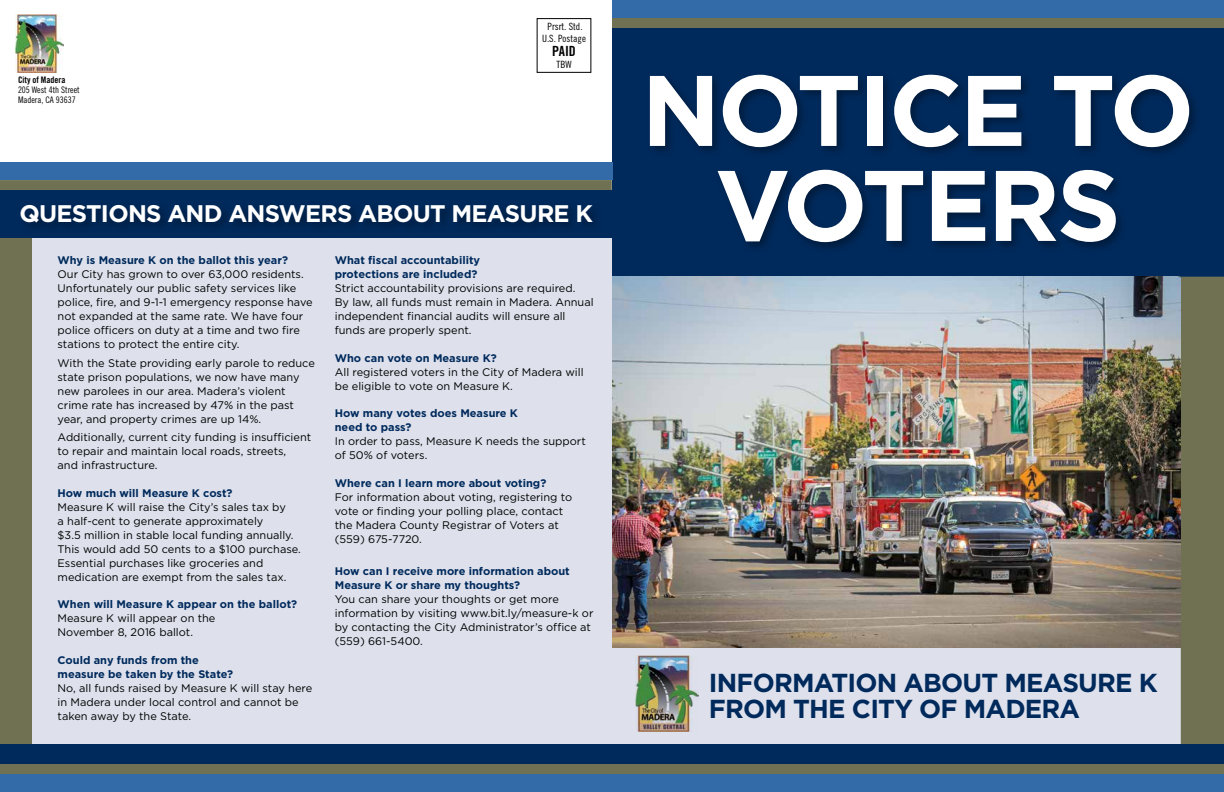
<style>
.page{position:relative;width:1224px;height:792px;background:#fff}
.page>*{position:absolute;margin:0;border:0;box-sizing:border-box;transform-origin:0 0}
.t1{font:700 100px/95px "Gotham";letter-spacing:-.03em;color:#fff;text-align:center}
.t2{font:700 26px/26px "Gotham";letter-spacing:-.03em;color:#002a5c}
.t3{font:700 24px "Gotham";letter-spacing:-.03em;color:#fff}
.t4{font:14px "Trade Gothic Bold Cond Twenty";color:#000}
.t5{font:11px/14px "Gotham";color:#000}
.t6{font:700 11px/14px "Gotham";color:#002a5c}
.t7{font:10px/12px "Trade Gothic Cond Eighteen";color:#000;text-align:center}
.t8{font:9px/10px "Trade Gothic Cond Eighteen";color:#000}
.t9{font:9px "Trade Gothic Bold Cond Twenty";color:#000}
</style>
<div class="page">
<div style="left:0;top:238px;width:1224px;height:506px;background:#dee1ec"></div>
<div style="left:0;top:744px;width:612px;height:20px;background:#002a5c"></div>
<div style="left:612px;top:23px;width:612px;height:619px;background:#002a5c"></div>
<div style="left:647px;top:72px;width:554px;height:182px;background:#000;opacity:.35"></div>
<img style="left:15px;top:15px;width:48px;height:57px">
<img style="left:635px;top:656px;width:64px;height:76px">
<div style="left:612px;top:0;width:612px;height:18px;background:#336ba9"></div>
<div style="left:0;top:774px;width:1224px;height:18px;background:#336ba9"></div>
<div style="left:612px;top:18px;width:612px;height:10px;background:#707052"></div>
<div style="left:0;top:162px;width:612px;height:18px;background:#336ba9"></div>
<div style="left:0;top:180px;width:612px;height:10px;background:#707052"></div>
<div style="left:0;top:764px;width:1224px;height:10px;background:#707052"></div>
<div style="left:1181px;top:277px;width:43px;height:467px;background:#707052"></div>
<div style="left:0;top:238px;width:32px;height:506px;background:#707052"></div>
<img style="left:612px;top:277px;width:569px;height:371px">
<div style="left:612px;top:744px;width:612px;height:20px;background:#002a5c"></div>
<div style="left:0;top:190px;width:612px;height:48px;background:#002a5c"></div>
<div style="left:18px;top:202px;width:586px;height:32px;background:#002653"></div>
<p class="t9" style="left:18px;top:75px;width:49px">City of Madera</p>
<p class="t8" style="left:18px;top:85px;width:63px">205 West 4th Street<br>Madera, CA 93637</p>
<p class="t7" style="left:542px;top:20px;width:45px">Prsrt. Std.<br>U.S. Postage</p>
<p class="t4" style="left:552px;top:43px;width:25px">PAID</p>
<p class="t7" style="left:557px;top:58px;width:17px">TBW</p>
<h3 class="t3" style="left:19px;top:200px;width:575px">QUESTIONS AND ANSWERS ABOUT MEASURE K</h3>
<p class="t6" style="left:58px;top:253px;width:232px">Why is Measure K on the ballot this year?</p>
<p class="t5" style="left:58px;top:267px;width:257px">Our City has grown to over 63,000 residents.<br>Unfortunately our public safety services like police, fire, and 9-1-1 emergency response have not expanded at the same rate. We have four police officers on duty at a time and two fire stations to protect the entire city.</p>
<p class="t5" style="left:58px;top:356px;width:259px">With the State providing early parole to reduce state prison populations, we now have many new parolees in our area. Madera’s violent crime rate has increased by 47% in the past year, and property crimes are up 14%.</p>
<p class="t5" style="left:58px;top:430px;width:255px">Additionally, current city funding is insufficient to repair and maintain local roads, streets,<br>and infrastructure.</p>
<p class="t6" style="left:58px;top:485px;width:177px">How much will Measure K cost?</p>
<p class="t5" style="left:58px;top:500px;width:245px">Measure K will raise the City’s sales tax by<br>a half-cent to generate approximately<br>$3.5 million in stable local funding annually.<br>This would add 50 cents to a $100 purchase.<br>Essential purchases like groceries and medication are exempt from the sales tax.</p>
<p class="t6" style="left:58px;top:597px;width:241px">When will Measure K appear on the ballot?</p>
<p class="t5" style="left:58px;top:611px;width:159px">Measure K will appear on the<br>November 8, 2016 ballot.</p>
<p class="t6" style="left:58px;top:652px;width:177px">Could any funds from the measure be taken by the State?</p>
<p class="t5" style="left:58px;top:681px;width:256px">No, all funds raised by Measure K will stay here in Madera under local control and cannot be taken away by the State.</p>
<p class="t6" style="left:335px;top:253px;width:147px">What fiscal accountability protections are included?</p>
<p class="t5" style="left:335px;top:281px;width:260px">Strict accountability provisions are required.<br>By law, all funds must remain in Madera. Annual independent financial audits will ensure all funds are properly spent.</p>
<p class="t6" style="left:335px;top:351px;width:163px">Who can vote on Measure K?</p>
<p class="t5" style="left:335px;top:365px;width:250px">All registered voters in the City of Madera will be eligible to vote on Measure K.</p>
<p class="t6" style="left:335px;top:406px;width:185px">How many votes does Measure K need to pass?</p>
<p class="t5" style="left:335px;top:434px;width:253px">In order to pass, Measure K needs the support of 50% of voters.</p>
<p class="t6" style="left:335px;top:476px;width:213px">Where can I learn more about voting?</p>
<p class="t5" style="left:335px;top:490px;width:239px">For information about voting, registering to vote or finding your polling place, contact the Madera County Registrar of Voters at (559) 675-7720.</p>
<p class="t6" style="left:335px;top:564px;width:237px">How can I receive more information about<br>Measure K or share my thoughts?</p>
<p class="t5" style="left:335px;top:592px;width:260px">You can share your thoughts or get more information by visiting www.bit.ly/measure-k or by contacting the City Administrator’s office at (559) 661-5400.</p>
<h1 class="t1" style="left:642px;top:60px;width:554px">NOTICE TO<br>VOTERS</h1>
<h2 class="t2" style="left:709px;top:669px;width:451px">INFORMATION ABOUT MEASURE K<br>FROM THE CITY OF MADERA</h2>
</div>
